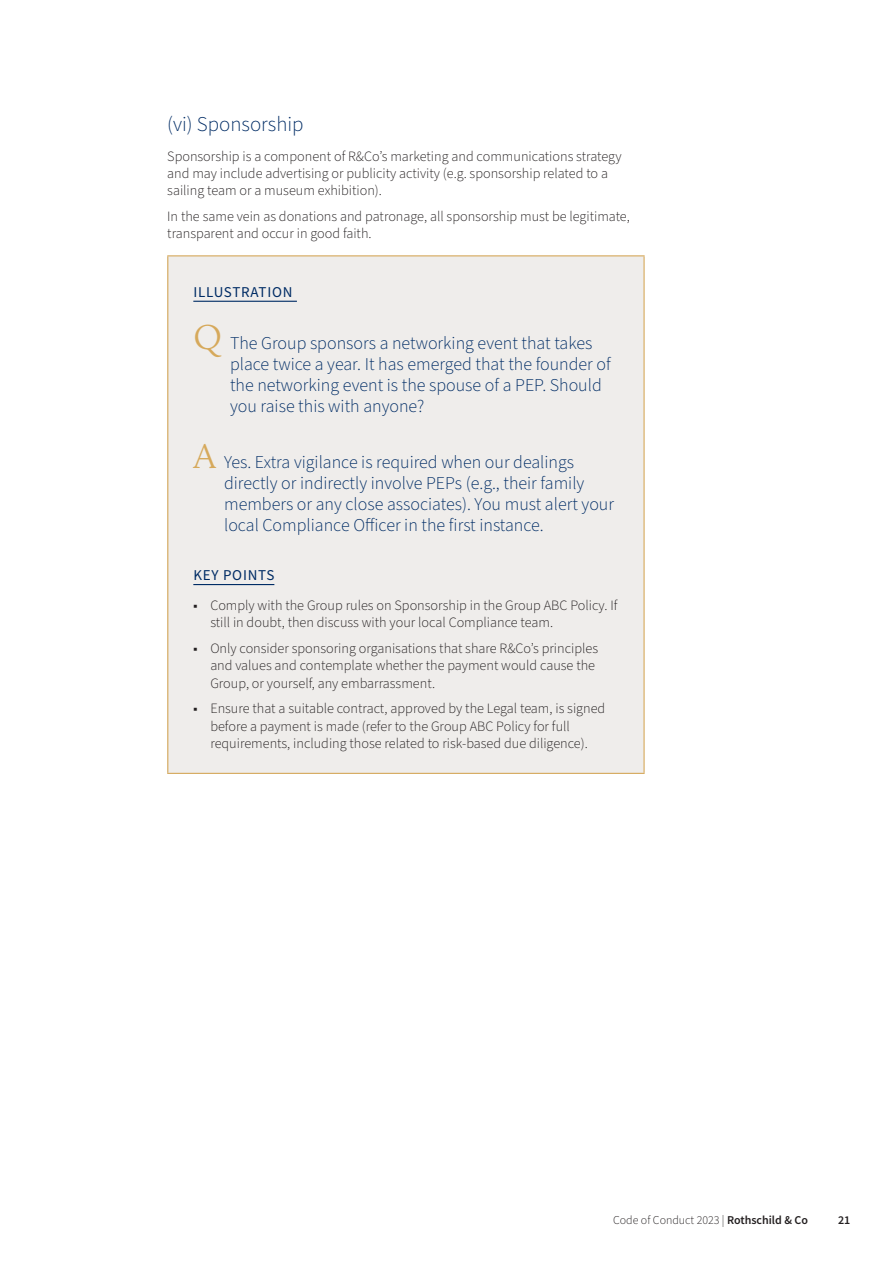
<style>
.page{position:relative;width:893px;height:1263px;background:#fff}
.page>*{position:absolute;margin:0;border:0;box-sizing:border-box;transform-origin:0 0}
.t1{font:300 21px "Source Sans Pro";color:#002c65}
.t2{font:300 18px/21px "Source Sans Pro";color:#002c65}
.t3{font:15px "Source Sans Pro";letter-spacing:.05em;color:#002c65}
.Body{font:300 14.25px/17.2px "Source Sans Pro";color:#231f20}
.t4{font:300 12px "Source Sans Pro";color:#231f20}
.t5{font:600 12px "Source Sans Pro";color:#231f20}
.s1{font-family:"Calluna";font-size:36px;color:#d6a95b}
.s2{font-weight:600}
</style>
<div class="page">
<div style="left:168px;top:256px;width:476px;height:517px;background:#efedeb"></div>
<hr style="left:167px;top:255px;width:478px;height:1px;background:#d6a95b">
<hr style="left:167px;top:256px;width:1px;height:517px;background:#d6a95b">
<hr style="left:643px;top:256px;width:2px;height:517px;background:#d6a95b">
<hr style="left:167px;top:773px;width:478px;height:1px;background:#d6a95b">
<hr style="left:193px;top:301px;width:104px;height:1px;background:#002c65">
<hr style="left:193px;top:584px;width:81px;height:1px;background:#002c65">
<h2 class="t1" style="left:167px;top:110px;width:138px">(vi) Sponsorship</h2>
<p class="Body" style="left:167px;top:148px;width:456px">Sponsorship is a component of R&amp;Co’s marketing and communications strategy and may include advertising or publicity activity (e.g. sponsorship related to a sailing team or a museum exhibition).</p>
<p class="Body" style="left:167px;top:208px;width:464px">In the same vein as donations and patronage, all sponsorship must be legitimate, transparent and occur in good faith.</p>
<h4 class="t3" style="left:193px;top:282px;width:101px">ILLUSTRATION</h4>
<p class="t2" style="left:230px;top:333px;width:382px;text-indent:-37px"><span class="s1">Q</span> The Group sponsors a networking event that takes place twice a year. It has emerged that the founder of the networking event is the spouse of a PEP. Should you raise this with anyone?</p>
<p class="t2" style="left:224px;top:452px;width:391px;text-indent:-31px"><span class="s1">A</span> Yes. Extra vigilance is required when our dealings directly or indirectly involve PEPs (e.g., their family members or any close associates). You must alert your local Compliance Officer in the first instance.</p>
<h4 class="t3" style="left:193px;top:565px;width:83px">KEY POINTS</h4>
<p class="Body" style="left:210px;top:597px;width:409px;text-indent:-17px">▪ Comply with the Group rules on Sponsorship in the Group ABC Policy. If still in doubt, then discuss with your local Compliance team.</p>
<p class="Body" style="left:210px;top:640px;width:389px;text-indent:-17px">▪ Only consider sponsoring organisations that share R&amp;Co’s principles and values and contemplate whether the payment would cause the<br>Group, or yourself, any embarrassment.</p>
<p class="Body" style="left:210px;top:700px;width:396px;text-indent:-17px">▪ Ensure that a suitable contract, approved by the Legal team, is signed before a payment is made (refer to the Group ABC Policy for full requirements, including those related to risk-based due diligence).</p>
<p class="t4" style="left:613px;top:1212px;width:196px">Code of Conduct 2023 | <span class="s2">Rothschild &amp; Co</span></p>
<p class="t5" style="left:838px;top:1212px;width:14px">21</p>
</div>
